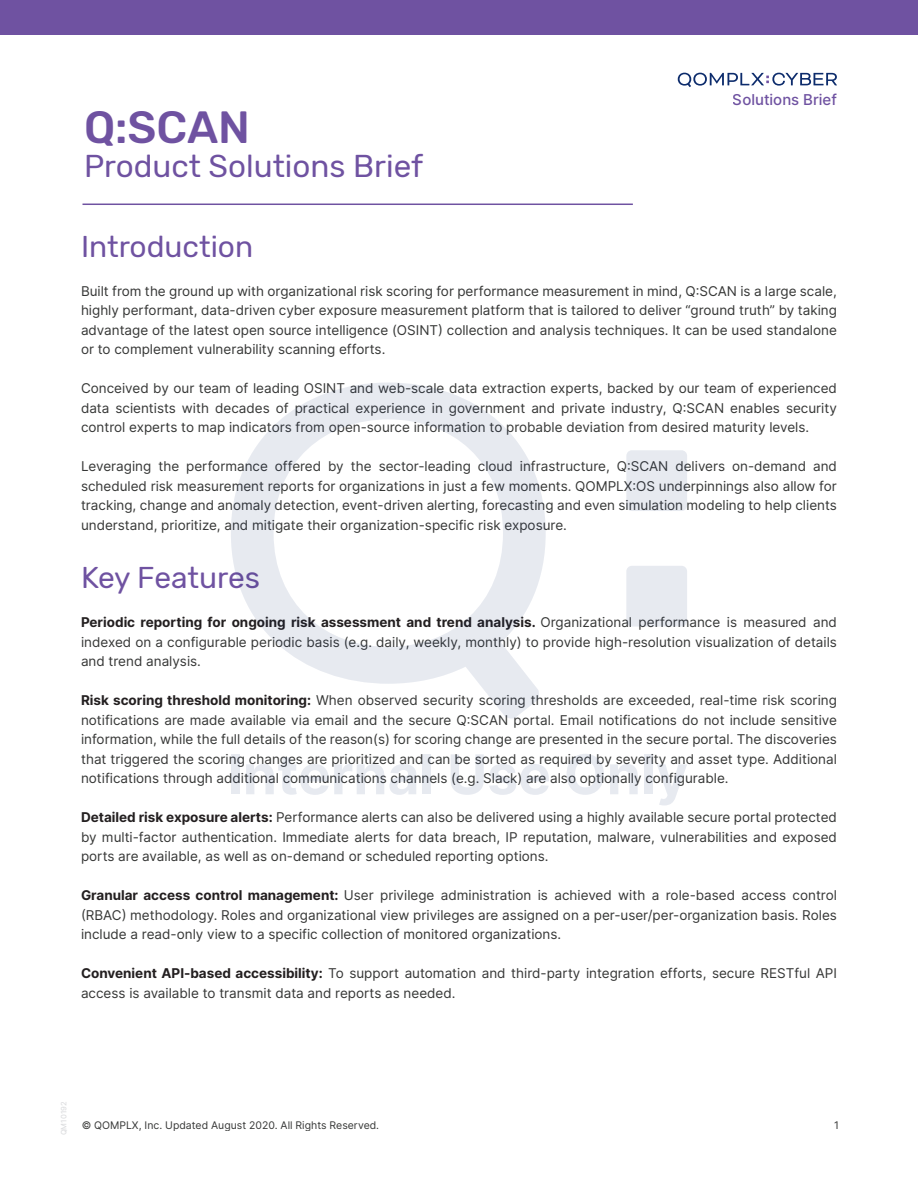
<style>
.page{position:relative;width:918px;height:1188px;background:#fff}
.page>*{position:absolute;margin:0;border:0;box-sizing:border-box;transform-origin:0 0}
.Subtitle{font:500 45px "Rubik";color:#6f52a1}
.Subtitle-2{font:31.5px "Rubik";color:#6f52a1}
.Subhead{font:30px "Rubik";color:#6f52a1}
.t1{font:500 15px "Inter";color:#6f52a1}
.Body{font:13.5px/19.5px "Inter";color:#363736;text-align:justify}
.t2{font:10.5px "Inter";color:#363736}
.t3{font:500 7.5px "Inter";color:#dcdddf}
.s1{font-weight:700;color:#231f20}
</style>
<div class="page">
<svg style="left:678px;top:73px;width:159px;height:14px"></svg>
<div style="left:0;top:0;width:918px;height:35px;background:#6f52a1"></div>
<hr style="left:82px;top:204px;width:551px;height:1px;background:#6f52a1">
<div style="left:231px;top:754px;width:8px;height:40px;background:#e7eaf0"></div>
<svg style="left:246px;top:757px;width:170px;height:38px"></svg>
<div style="left:423px;top:754px;width:8px;height:40px;background:#e7eaf0"></div>
<svg style="left:451px;top:754px;width:98px;height:41px"></svg>
<svg style="left:567px;top:754px;width:37px;height:41px"></svg>
<svg style="left:610px;top:764px;width:28px;height:30px"></svg>
<div style="left:644px;top:754px;width:9px;height:40px;background:#e7eaf0"></div>
<svg style="left:657px;top:764px;width:30px;height:41px"></svg>
<svg style="left:231px;top:382px;width:315px;height:337px"></svg>
<div style="left:626px;top:450px;width:61px;height:61px;background:#e7eaf0;border-radius:6px"></div>
<div style="left:626px;top:566px;width:61px;height:61px;background:#e7eaf0;border-radius:6px"></div>
<p class="Subtitle" style="left:84px;top:101px;width:168px">Q:SCAN</p>
<p class="Subtitle-2" style="left:84px;top:149px;width:341px">Product Solutions Brief</p>
<p class="t1" style="left:733px;top:89px;width:106px">Solutions Brief</p>
<p class="Subhead" style="left:81px;top:229px;width:174px">Introduction</p>
<p class="Body" style="left:81px;top:281px;width:757px">Built from the ground up with organizational risk scoring for performance measurement in mind, Q:SCAN is a large scale, highly performant, data-driven cyber exposure measurement platform that is tailored to deliver “ground truth” by taking advantage of the latest open source intelligence (OSINT) collection and analysis techniques. It can be used standalone or to complement vulnerability scanning efforts.</p>
<p class="Body" style="left:81px;top:378px;width:757px">Conceived by our team of leading OSINT and web-scale data extraction experts, backed by our team of experienced data scientists with decades of practical experience in government and private industry, Q:SCAN enables security control experts to map indicators from open-source information to probable deviation from desired maturity levels.</p>
<p class="Body" style="left:81px;top:456px;width:757px">Leveraging the performance offered by the sector-leading cloud infrastructure, Q:SCAN delivers on-demand and scheduled risk measurement reports for organizations in just a few moments. QOMPLX:OS underpinnings also allow for tracking, change and anomaly detection, event-driven alerting, forecasting and even simulation modeling to help clients understand, prioritize, and mitigate their organization-specific risk exposure.</p>
<p class="Subhead" style="left:81px;top:561px;width:181px">Key Features</p>
<p class="Body" style="left:81px;top:612px;width:757px"><span class="s1">Periodic reporting for ongoing risk assessment and trend analysis.</span> Organizational performance is measured and indexed on a configurable periodic basis (e.g. daily, weekly, monthly) to provide high-resolution visualization of details and trend analysis.</p>
<p class="Body" style="left:81px;top:690px;width:757px"><span class="s1">Risk scoring threshold monitoring:</span> When observed security scoring thresholds are exceeded, real-time risk scoring notifications are made available via email and the secure Q:SCAN portal. Email notifications do not include sensitive information, while the full details of the reason(s) for scoring change are presented in the secure portal. The discoveries that triggered the scoring changes are prioritized and can be sorted as required by severity and asset type. Additional notifications through additional communications channels (e.g. Slack) are also optionally configurable.</p>
<p class="Body" style="left:81px;top:807px;width:757px"><span class="s1">Detailed risk exposure alerts:</span> Performance alerts can also be delivered using a highly available secure portal protected by multi-factor authentication. Immediate alerts for data breach, IP reputation, malware, vulnerabilities and exposed ports are available, as well as on-demand or scheduled reporting options.</p>
<p class="Body" style="left:81px;top:885px;width:757px"><span class="s1">Granular access control management:</span> User privilege administration is achieved with a role-based access control (RBAC) methodology. Roles and organizational view privileges are assigned on a per-user/per-organization basis. Roles include a read-only view to a specific collection of monitored organizations.</p>
<p class="Body" style="left:81px;top:963px;width:758px"><span class="s1">Convenient API-based accessibility:</span> To support automation and third-party integration efforts, secure RESTful API access is available to transmit data and reports as needed.</p>
<p class="t3" style="left:58px;top:1135px;width:35px;rotate:-90deg">QM10192</p>
<p class="t2" style="left:82px;top:1117px;width:299px">© QOMPLX, Inc. Updated August 2020. All Rights Reserved.</p>
<p class="t2" style="left:834px;top:1117px;width:6px">1</p>
</div>
